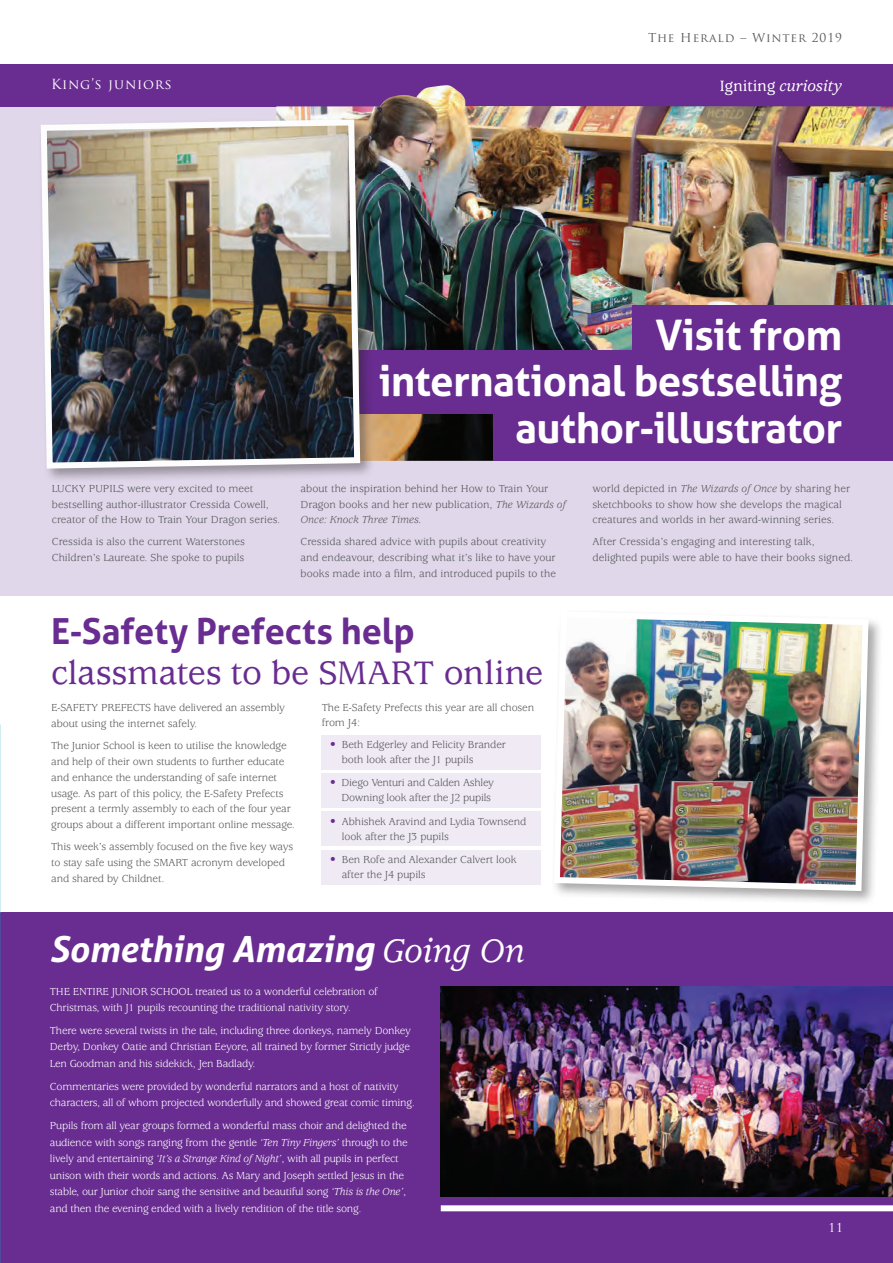
<style>
.page{position:relative;width:893px;height:1263px;background:#fff}
.page>*{position:absolute;margin:0;border:0;box-sizing:border-box;transform-origin:0 0}
.t1{font:700 42px "Aller";letter-spacing:-.015em;color:#fff}
.BODY_TEXT_Black{font:500 36px/40.5px "Usherwood";color:#692c91}
.BODY_TEXT_Black-2{font:italic 700 36px "Aller";letter-spacing:-.01em;color:#fff}
.Text_A_Head_reversed{font:italic 500 16.5px "Usherwood";color:#fff}
.Text_A_Head_reversed-2{font:13.5px "Trajan Pro";letter-spacing:.06em;color:#fff}
.t2{font:12px "Trajan Pro";letter-spacing:.075em;color:#57585a}
.Text_A_Head_reversed-3{font:12px "Trajan Pro";color:#fff}
.BODY_TEXT_Black-3{font:11.25px/15.8px "Usherwood";letter-spacing:-.01em;color:#57585a}
.BODY_TEXT_Black-4{font:11.25px/16.5px "Usherwood";letter-spacing:-.02em;color:#fff}
.s1{font-style:normal}
.s2{font-style:italic}
.s3{font-family:"Aller";font-weight:700}
.s4{color:#692c91}
.s5{font-family:"Usherwood";font-weight:500}
</style>
<div class="page">
<div style="left:0;top:912px;width:893px;height:351px;background:#692c91"></div>
<img style="left:441px;top:987px;width:452px;height:209px">
<div style="left:0;top:106px;width:893px;height:490px;background:#e0d7ea"></div>
<img style="left:0;top:704px;width:1px;height:208px">
<div style="left:0;top:64px;width:893px;height:42px;background:#692c91"></div>
<img style="left:276px;top:85px;width:617px;height:376px">
<div style="left:493px;top:397px;width:400px;height:63px;background:#692c91"></div>
<div style="left:633px;top:305px;width:260px;height:63px;background:#692c91"></div>
<div style="left:360px;top:350px;width:533px;height:64px;background:#692c91"></div>
<div style="left:551px;top:608px;width:332px;height:298px;background:#231f20;opacity:.4"></div>
<img style="left:551px;top:608px;width:321px;height:286px">
<div style="left:322px;top:735px;width:219px;height:34px;background:#efeaf4"></div>
<div style="left:322px;top:773px;width:219px;height:35px;background:#efeaf4"></div>
<div style="left:322px;top:811px;width:219px;height:35px;background:#efeaf4"></div>
<div style="left:322px;top:850px;width:219px;height:35px;background:#efeaf4"></div>
<div style="left:38px;top:116px;width:337px;height:368px;background:#231f20;opacity:.4"></div>
<img style="left:38px;top:116px;width:325px;height:356px">
<div style="left:441px;top:1205px;width:452px;height:6px;background:#fff"></div>
<p class="t2" style="left:648px;top:30px;width:195px">The Herald – Winter 2019</p>
<p class="Text_A_Head_reversed-2" style="left:51px;top:76px;width:122px">King’s juniors</p>
<p class="Text_A_Head_reversed" style="left:720px;top:77px;width:123px"><span class="s1">Igniting</span> curiosity</p>
<p class="BODY_TEXT_Black-3" style="left:52px;top:481px;width:230px">LUCKY PUPILS were very excited to meet bestselling author-illustrator Cressida Cowell, creator of the How to Train Your Dragon series.</p>
<p class="BODY_TEXT_Black-3" style="left:52px;top:534px;width:195px">Cressida is also the current Waterstones<br>Children’s Laureate. She spoke to pupils</p>
<p class="t1" style="left:656px;top:309px;width:188px">Visit from</p>
<p class="t1" style="left:379px;top:356px;width:465px">international bestselling</p>
<p class="t1" style="left:515px;top:402px;width:329px">author-illustrator</p>
<p class="BODY_TEXT_Black-3" style="left:300px;top:481px;width:267px">about the inspiration behind her How to Train Your<br>Dragon books and her new publication, <span class="s2">The Wizards of<br>Once: Knock Three Times.</span></p>
<p class="BODY_TEXT_Black-3" style="left:300px;top:534px;width:257px">Cressida shared advice with pupils about creativity and endeavour, describing what it’s like to have your books made into a film, and introduced pupils to the</p>
<p class="BODY_TEXT_Black-3" style="left:592px;top:481px;width:259px">world depicted in <span class="s2">The Wizards of Once</span> by sharing her sketchbooks to show how she develops the magical creatures and worlds in her award-winning series.</p>
<p class="BODY_TEXT_Black-3" style="left:592px;top:534px;width:262px">After Cressida’s engaging and interesting talk, delighted pupils were able to have their books signed.</p>
<p class="BODY_TEXT_Black" style="left:51px;top:613px;width:494px"><span class="s3">E-Safety Prefects help </span>classmates to be SMART online</p>
<p class="BODY_TEXT_Black-3" style="left:51px;top:700px;width:235px">E-SAFETY PREFECTS have delivered an assembly about using the internet safely.</p>
<p class="BODY_TEXT_Black-3" style="left:51px;top:738px;width:245px">The Junior School is keen to utilise the knowledge and help of their own students to further educate and enhance the understanding of safe internet usage. As part of this policy, the E-Safety Prefects present a termly assembly to each of the four year groups about a different important online message.</p>
<p class="BODY_TEXT_Black-3" style="left:51px;top:839px;width:244px">This week’s assembly focused on the five key ways to stay safe using the SMART acronym developed and shared by Childnet.</p>
<p class="BODY_TEXT_Black-3" style="left:322px;top:701px;width:214px;line-height:15px">The E-Safety Prefects this year are all chosen from J4:</p>
<p class="BODY_TEXT_Black-3" style="left:342px;top:737px;width:166px;line-height:15px;text-indent:-12px"><span class="s4">•</span> Beth Edgerley and Felicity Brander both look after the J1 pupils</p>
<p class="BODY_TEXT_Black-3" style="left:330px;top:776px;width:165px;line-height:15px;text-align:right"><span class="s4">•</span> Diego Venturi and Calden Ashley<br>Downing look after the J2 pupils</p>
<p class="BODY_TEXT_Black-3" style="left:342px;top:814px;width:186px;line-height:15px;text-indent:-12px"><span class="s4">•</span> Abhishek Aravind and Lydia Townsend look after the J3 pupils</p>
<p class="BODY_TEXT_Black-3" style="left:342px;top:853px;width:176px;line-height:15px;text-indent:-12px"><span class="s4">•</span> Ben Rofe and Alexander Calvert look after the J4 pupils</p>
<p class="BODY_TEXT_Black-2" style="left:50px;top:926px;width:476px">Something Amazing <span class="s5">Going On</span></p>
<p class="BODY_TEXT_Black-4" style="left:50px;top:983px;width:329px">THE ENTIRE JUNIOR SCHOOL treated us to a wonderful celebration of<br>Christmas, with J1 pupils recounting the traditional nativity story.</p>
<p class="BODY_TEXT_Black-4" style="left:50px;top:1023px;width:362px;text-align:justify">There were several twists in the tale, including three donkeys, namely Donkey Derby, Donkey Oatie and Christian Eeyore, all trained by former Strictly judge Len Goodman and his sidekick, Jen Badlady.</p>
<p class="BODY_TEXT_Black-4" style="left:50px;top:1078px;width:367px">Commentaries were provided by wonderful narrators and a host of nativity characters, all of whom projected wonderfully and showed great comic timing.</p>
<p class="BODY_TEXT_Black-4" style="left:50px;top:1118px;width:359px">Pupils from all year groups formed a wonderful mass choir and delighted the audience with songs ranging from the gentle <span class="s2">‘Ten Tiny Fingers’</span> through to the lively and entertaining <span class="s2">‘It’s a Strange Kind of Night’</span>, with all pupils in perfect unison with their words and actions. As Mary and Joseph settled Jesus in the stable, our Junior choir sang the sensitive and beautiful song <span class="s2">‘This is the One’</span>, and then the evening ended with a lively rendition of the title song.</p>
<p class="Text_A_Head_reversed-3" style="left:828px;top:1220px;width:16px">11</p>
</div>
